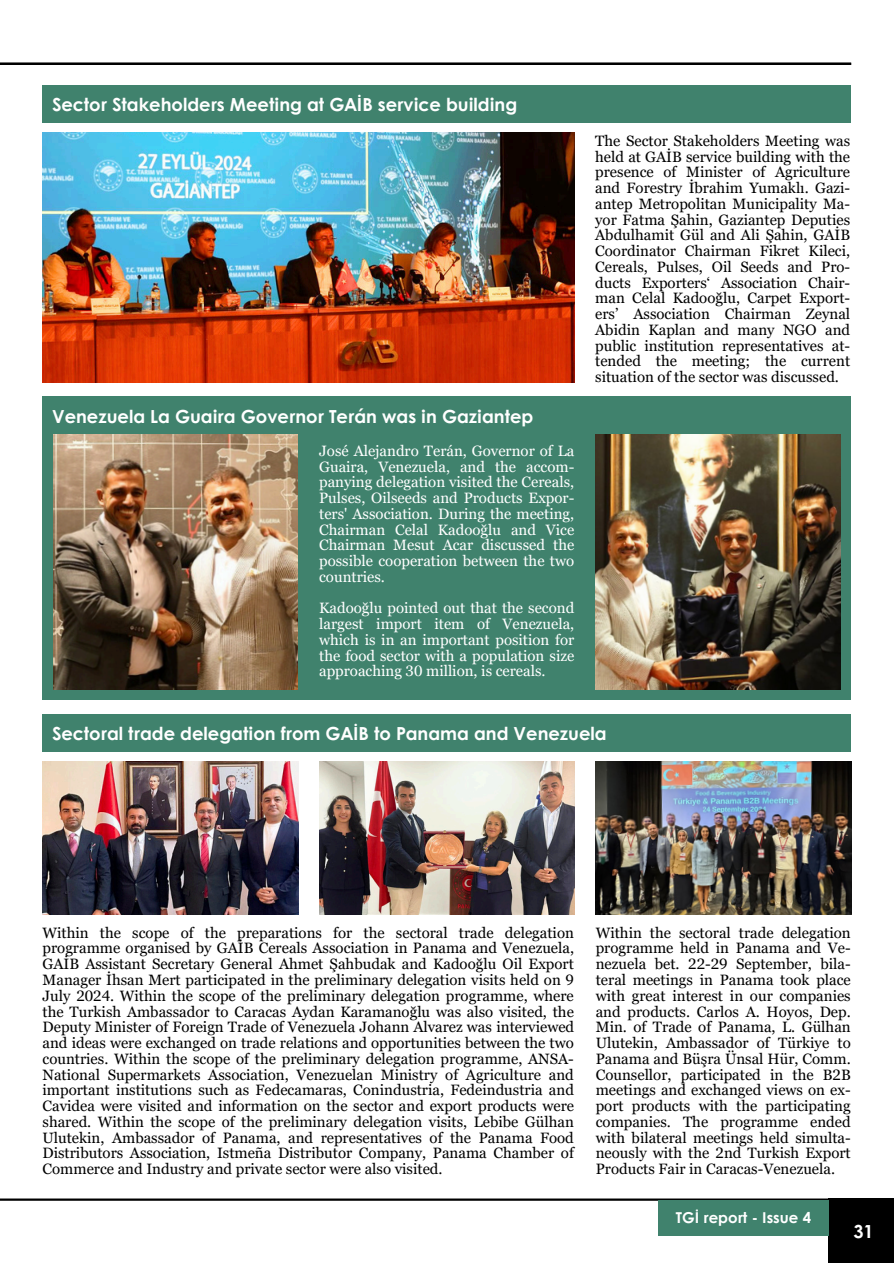
<style>
.page{position:relative;width:894px;height:1264px;background:#fff}
.page>*{position:absolute;margin:0;border:0;box-sizing:border-box;transform-origin:0 0}
.t1{font:700 18px "Century Gothic";color:#fff}
.t2{font:15px/15.8px "Georgia Pro";color:#000;text-align:justify}
.t3{font:15px/15.8px "Georgia Pro";color:#fff;text-align:justify}
.t4{font:700 15px "Century Gothic";color:#fff}
</style>
<div class="page">
<hr style="left:0;top:63px;width:851px;height:2px;background:#000">
<div style="left:828px;top:1198px;width:65px;height:65px;background:#000"></div>
<hr style="left:0;top:1198px;width:855px;height:2px;background:#000">
<img style="left:43px;top:132px;width:531px;height:250px">
<div style="left:43px;top:85px;width:807px;height:37px;background:#40826d"></div>
<div style="left:43px;top:423px;width:807px;height:277px;background:#40826d"></div>
<img style="left:595px;top:434px;width:244px;height:255px">
<img style="left:53px;top:434px;width:244px;height:255px">
<div style="left:43px;top:397px;width:807px;height:37px;background:#40826d"></div>
<img style="left:43px;top:762px;width:255px;height:153px">
<img style="left:319px;top:762px;width:255px;height:153px">
<div style="left:43px;top:714px;width:807px;height:37px;background:#40826d"></div>
<img style="left:595px;top:762px;width:256px;height:153px">
<div style="left:658px;top:1200px;width:170px;height:35px;background:#40826d"></div>
<h1 class="t1" style="left:52px;top:91px;width:466px">Sector Stakeholders Meeting at GAİB service building</h1>
<h1 class="t1" style="left:52px;top:402px;width:482px">Venezuela La Guaira Governor Terán was in Gaziantep</h1>
<p class="t3" style="left:319px;top:443px;width:256px">José Alejandro Terán, Governor of La Guaira, Venezuela, and the accom&shy;panying delegation visited the Cereals, Pulses, Oilseeds and Products Expor&shy;ters' Association. During the meeting, Chairman Celal Kadooğlu and Vice Chairman Mesut Acar discussed the possible cooperation between the two countries.</p>
<p class="t3" style="left:319px;top:600px;width:256px">Kadooğlu pointed out that the second largest import item of Venezuela, which is in an important position for the food sector with a population size approaching 30 million, is cereals.</p>
<p class="t2" style="left:595px;top:133px;width:256px">The Sector Stakeholders Meeting was held at GAİB service building with the presence of Minister of Agriculture and Forestry İbrahim Yumaklı. Gazi&shy;antep Metropolitan Municipality Ma&shy;yor Fatma Şahin, Gaziantep Deputies Abdulhamit Gül and Ali Şahin, GAİB Coordinator Chairman Fikret Kileci, Cereals, Pulses, Oil Seeds and Pro&shy;ducts Exporters‘ Association Chair&shy;man Celal Kadooğlu, Carpet Export&shy;ers’ Association Chairman Zeynal Abidin Kaplan and many NGO and public institution representatives at&shy;tended the meeting; the current situation of the sector was discussed.</p>
<p class="t1" style="left:52px;top:720px;width:556px">Sectoral trade delegation from GAİB to Panama and Venezuela</p>
<p class="t2" style="left:43px;top:924px;width:533px">Within the scope of the preparations for the sectoral trade delegation programme organised by GAİB Cereals Association in Panama and Venezuela, GAİB Assistant Secretary General Ahmet Şahbudak and Kadooğlu Oil Export Manager İhsan Mert participated in the preliminary delegation visits held on 9<br>July 2024. Within the scope of the preliminary delegation programme, where the Turkish Ambassador to Caracas Aydan Karamanoğlu was also visited, the Deputy Minister of Foreign Trade of Venezuela Johann Alvarez was interviewed and ideas were exchanged on trade relations and opportunities between the two countries. Within the scope of the preliminary delegation programme, ANSA-National Supermarkets Association, Venezuelan Ministry of Agriculture and important institutions such as Fedecamaras, Conindustria, Fedeindustria and Cavidea were visited and information on the sector and export products were shared. Within the scope of the preliminary delegation visits, Lebibe Gülhan Ulutekin, Ambassador of Panama, and representatives of the Panama Food Distributors Association, Istmeña Distributor Company, Panama Chamber of Commerce and Industry and private sector were also visited.</p>
<p class="t2" style="left:595px;top:924px;width:256px">Within the sectoral trade delegation programme held in Panama and Ve&shy;nezuela bet. 22-29 September, bila&shy;teral meetings in Panama took place with great interest in our companies and products. Carlos A. Hoyos, Dep.<br>Min. of Trade of Panama, L. Gülhan Ulutekin, Ambassador of Türkiye to Panama and Büşra Ünsal Hür, Comm.<br>Counsellor, participated in the B2B meetings and exchanged views on ex&shy;port products with the participating companies. The programme ended with bilateral meetings held simulta&shy;neously with the 2nd Turkish Export Products Fair in Caracas-Venezuela.</p>
<p class="t4" style="left:675px;top:1206px;width:137px">TGİ report - Issue 4</p>
<p class="t1" style="left:853px;top:1217px;width:22px">31</p>
</div>
